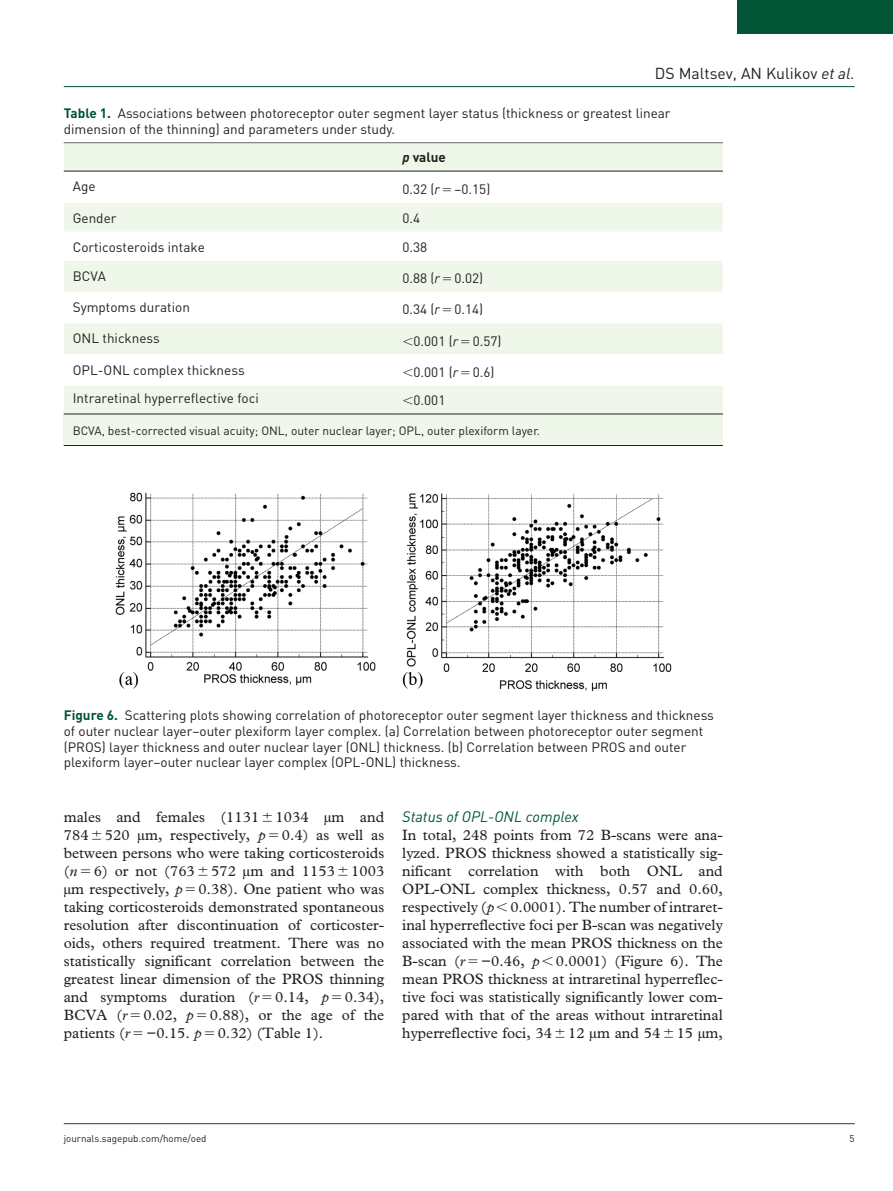
<style>
.page{position:relative;width:893px;height:1191px;background:#fff}
.page>*{position:absolute;margin:0;border:0;box-sizing:border-box;transform-origin:0 0}
.t1{font:15.75px "DIN";color:#231f20}
.t2{font:15px/18px "Plantin Std";color:#231f20;text-align:justify}
.t3{font:italic 15px "DIN";color:#015436}
.t4{font:13.5px/15.8px "DIN";color:#231f20}
.t5{font:700 13.5px "DIN";color:#231f20}
.t6{font:12px "DIN";color:#231f20}
.t7{font:9.75px "DIN";color:#231f20}
.s1{font-style:italic}
.s2{font-weight:700;color:#015436}
</style>
<div class="page">
<hr style="left:64px;top:86px;width:791px;height:1px;background:#015436">
<hr style="left:64px;top:1123px;width:791px;height:1px;background:#015436">
<div style="left:738px;top:0;width:155px;height:34px;background:#015436"></div>
<div style="left:64px;top:414px;width:659px;height:32px;background:#eff7ea"></div>
<hr style="left:64px;top:445px;width:659px;height:1px;background:#231f20">
<div style="left:64px;top:143px;width:659px;height:270px;background:#eff7ea"></div>
<svg style="left:64px;top:172px;width:659px;height:214px"></svg>
<hr style="left:64px;top:171px;width:329px;height:1px;background:#231f20">
<hr style="left:393px;top:171px;width:330px;height:1px;background:#231f20">
<hr style="left:64px;top:413px;width:329px;height:1px;background:#231f20">
<hr style="left:393px;top:413px;width:330px;height:1px;background:#231f20">
<img style="left:115px;top:492px;width:557px;height:200px">
<svg style="left:443px;top:188px;width:8px;height:3px"></svg>
<svg style="left:443px;top:277px;width:8px;height:3px"></svg>
<svg style="left:443px;top:308px;width:8px;height:3px"></svg>
<svg style="left:403px;top:337px;width:9px;height:8px"></svg>
<svg style="left:461px;top:340px;width:8px;height:3px"></svg>
<svg style="left:403px;top:368px;width:9px;height:8px"></svg>
<svg style="left:461px;top:371px;width:8px;height:3px"></svg>
<svg style="left:403px;top:397px;width:9px;height:7px"></svg>
<p class="t1" style="left:655px;top:63px;width:201px">DS Maltsev, AN Kulikov <span class="s1">et al.</span></p>
<p class="t4" style="left:64px;top:105px;width:608px"><span class="s2">Table 1.</span> Associations between photoreceptor outer segment layer status (thickness or greatest linear dimension of the thinning) and parameters under study.</p>
<p class="t5" style="left:402px;top:148px;width:45px"><span class="s1">p</span> value</p>
<p class="t4" style="left:73px;top:178px;width:24px">Age</p>
<p class="t4" style="left:402px;top:181px;width:90px">0.32 (<span class="s1">r</span> −0.15)</p>
<p class="t4" style="left:73px;top:210px;width:45px">Gender</p>
<p class="t4" style="left:402px;top:210px;width:19px">0.4</p>
<p class="t4" style="left:73px;top:239px;width:134px">Corticosteroids intake</p>
<p class="t4" style="left:402px;top:239px;width:26px">0.38</p>
<p class="t4" style="left:73px;top:268px;width:35px">BCVA</p>
<p class="t4" style="left:402px;top:270px;width:82px">0.88 (<span class="s1">r</span> 0.02)</p>
<p class="t4" style="left:73px;top:299px;width:119px">Symptoms duration</p>
<p class="t4" style="left:402px;top:301px;width:82px">0.34 (<span class="s1">r</span> 0.14)</p>
<p class="t4" style="left:73px;top:330px;width:89px">ONL thickness</p>
<p class="t4" style="left:414px;top:332px;width:90px">0.001 (<span class="s1">r</span> 0.57)</p>
<p class="t4" style="left:73px;top:361px;width:173px">OPL-ONL complex thickness</p>
<p class="t4" style="left:414px;top:364px;width:82px">0.001 (<span class="s1">r</span> 0.6)</p>
<p class="t4" style="left:73px;top:390px;width:188px">Intraretinal hyperreflective foci</p>
<p class="t4" style="left:414px;top:392px;width:33px">0.001</p>
<p class="t6" style="left:73px;top:423px;width:469px">BCVA, best-corrected visual acuity; ONL, outer nuclear layer; OPL, outer plexiform layer.</p>
<p class="t4" style="left:64px;top:707px;width:652px"><span class="s2">Figure 6.</span> Scattering plots showing correlation of photoreceptor outer segment layer thickness and thickness of outer nuclear layer–outer plexiform layer complex. (a) Correlation between photoreceptor outer segment (PROS) layer thickness and outer nuclear layer (ONL) thickness. (b) Correlation between PROS and outer plexiform layer–outer nuclear layer complex (OPL-ONL) thickness.</p>
<p class="t2" style="left:64px;top:808px;width:322px">males and females (1131 1034 µm and 784 520 µm, respectively, <span class="s1">p</span> 0.4) as well as between persons who were taking corticosteroids (<span class="s1">n</span> 6) or not (763 572 µm and 1153 1003 µm respectively, <span class="s1">p</span> 0.38). One patient who was taking corticosteroids demonstrated spontaneous resolution after discontinuation of corticoster&shy;oids, others required treatment. There was no statistically significant correlation between the greatest linear dimension of the PROS thinning and symptoms duration (<span class="s1">r</span> 0.14, <span class="s1">p</span> 0.34), BCVA (<span class="s1">r</span> 0.02, <span class="s1">p</span> 0.88), or the age of the patients (<span class="s1">r</span> −0.15. <span class="s1">p</span> 0.32) (Table 1).</p>
<p class="t3" style="left:402px;top:807px;width:178px">Status of OPL-ONL complex</p>
<p class="t2" style="left:402px;top:826px;width:322px">In total, 248 points from 72 B-scans were ana&shy;lyzed. PROS thickness showed a statistically sig&shy;nificant correlation with both ONL and OPL-ONL complex thickness, 0.57 and 0.60, respectively (<span class="s1">p</span> 0.0001). The number of intraret&shy;inal hyperreflective foci per B-scan was negatively associated with the mean PROS thickness on the B-scan (<span class="s1">r</span> −0.46, <span class="s1">p</span> 0.0001) (Figure 6). The mean PROS thickness at intraretinal hyperreflec&shy;tive foci was statistically significantly lower com&shy;pared with that of the areas without intraretinal hyperreflective foci, 34 12 µm and 54 15 µm,</p>
<p class="t7" style="left:64px;top:1132px;width:144px">journals.sagepub.com/home/oed</p>
<p class="t7" style="left:850px;top:1132px;width:7px">5</p>
</div>
